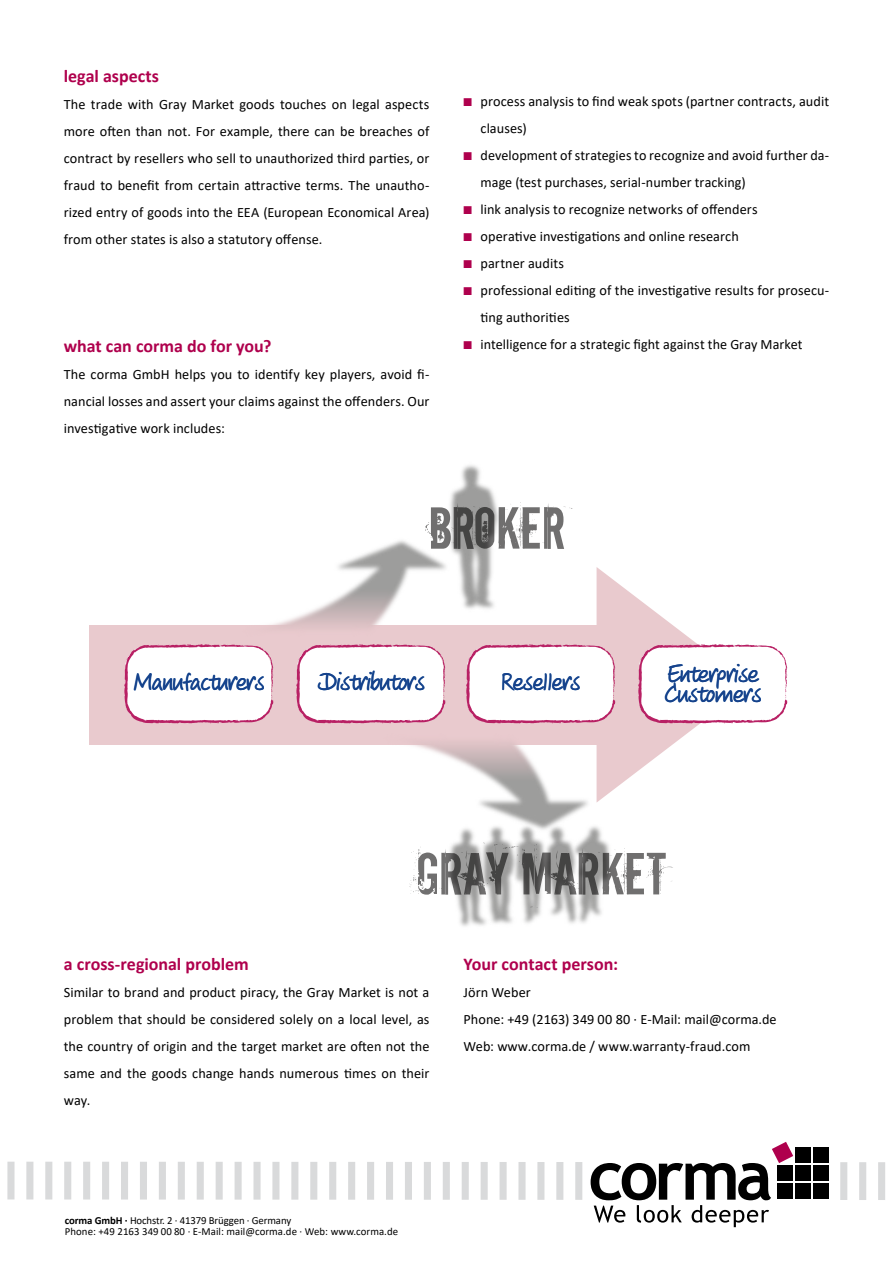
<style>
.page{position:relative;width:893px;height:1263px;background:#fff}
.page>*{position:absolute;margin:0;border:0;box-sizing:border-box;transform-origin:0 0}
.t1{font:56.25px "Downcome";color:#706f6f}
.t2{font:26.1px/19.6px "Veneto Handwriting";color:#004493;scale:.9 1}
.t3{font:700 18px "Calibri";color:#af004d}
.t4{font:14.25px/27px "Calibri";letter-spacing:.005em;color:#000}
.t5{font:10.8px/11.4px "Calibri";letter-spacing:.005em;color:#000}
.s1{color:#af004d}
.s2{font-weight:700}
</style>
<div class="page">
<div style="left:7px;top:1162px;width:8px;height:37px;background:#d9dadb"></div>
<div style="left:26px;top:1162px;width:7px;height:37px;background:#d9dadb"></div>
<div style="left:45px;top:1162px;width:7px;height:37px;background:#d9dadb"></div>
<div style="left:64px;top:1162px;width:7px;height:37px;background:#d9dadb"></div>
<div style="left:83px;top:1162px;width:7px;height:37px;background:#d9dadb"></div>
<div style="left:102px;top:1162px;width:7px;height:37px;background:#d9dadb"></div>
<div style="left:121px;top:1162px;width:7px;height:37px;background:#d9dadb"></div>
<div style="left:140px;top:1162px;width:7px;height:37px;background:#d9dadb"></div>
<div style="left:159px;top:1162px;width:7px;height:37px;background:#d9dadb"></div>
<div style="left:178px;top:1162px;width:7px;height:37px;background:#d9dadb"></div>
<div style="left:197px;top:1162px;width:7px;height:37px;background:#d9dadb"></div>
<div style="left:216px;top:1162px;width:7px;height:37px;background:#d9dadb"></div>
<div style="left:235px;top:1162px;width:7px;height:37px;background:#d9dadb"></div>
<div style="left:253px;top:1162px;width:8px;height:37px;background:#d9dadb"></div>
<div style="left:272px;top:1162px;width:7px;height:37px;background:#d9dadb"></div>
<div style="left:291px;top:1162px;width:7px;height:38px;background:#d9dadb"></div>
<div style="left:310px;top:1162px;width:7px;height:38px;background:#d9dadb"></div>
<div style="left:329px;top:1162px;width:7px;height:38px;background:#d9dadb"></div>
<div style="left:348px;top:1162px;width:7px;height:38px;background:#d9dadb"></div>
<div style="left:367px;top:1162px;width:7px;height:38px;background:#d9dadb"></div>
<div style="left:386px;top:1162px;width:7px;height:38px;background:#d9dadb"></div>
<div style="left:405px;top:1162px;width:7px;height:38px;background:#d9dadb"></div>
<div style="left:424px;top:1162px;width:7px;height:38px;background:#d9dadb"></div>
<div style="left:443px;top:1162px;width:7px;height:38px;background:#d9dadb"></div>
<div style="left:462px;top:1162px;width:7px;height:38px;background:#d9dadb"></div>
<div style="left:481px;top:1162px;width:7px;height:38px;background:#d9dadb"></div>
<div style="left:500px;top:1162px;width:7px;height:38px;background:#d9dadb"></div>
<div style="left:518px;top:1162px;width:8px;height:38px;background:#d9dadb"></div>
<div style="left:537px;top:1162px;width:7px;height:38px;background:#d9dadb"></div>
<div style="left:556px;top:1162px;width:7px;height:38px;background:#d9dadb"></div>
<div style="left:575px;top:1162px;width:7px;height:38px;background:#d9dadb"></div>
<div style="left:840px;top:1162px;width:7px;height:38px;background:#d9dadb"></div>
<div style="left:859px;top:1162px;width:7px;height:38px;background:#d9dadb"></div>
<div style="left:878px;top:1162px;width:7px;height:38px;background:#d9dadb"></div>
<hr style="left:892px;top:1162px;width:1px;height:38px;background:#d9dadb">
<div style="left:813px;top:1147px;width:16px;height:16px;background:#000"></div>
<div style="left:795px;top:1147px;width:16px;height:16px;background:#000"></div>
<div style="left:813px;top:1165px;width:16px;height:16px;background:#000"></div>
<div style="left:795px;top:1165px;width:16px;height:16px;background:#000"></div>
<div style="left:813px;top:1183px;width:16px;height:16px;background:#000"></div>
<div style="left:795px;top:1183px;width:16px;height:16px;background:#000"></div>
<svg style="left:591px;top:1142px;width:202px;height:85px"></svg>
<div style="left:90px;top:625px;width:573px;height:119px;background:#e9cace"></div>
<svg style="left:124px;top:644px;width:147px;height:80px;background:#f3dde6"></svg>
<svg style="left:574px;top:567px;width:214px;height:183px"></svg>
<img style="left:563px;top:906px;width:29px;height:18px">
<img style="left:524px;top:644px;width:50px;height:16px">
<img style="left:458px;top:906px;width:105px;height:20px">
<img style="left:168px;top:465px;width:356px;height:245px">
<img style="left:310px;top:660px;width:355px;height:246px">
<p class="t3" style="left:64px;top:63px;width:97px">legal aspects</p>
<p class="t4" style="left:64px;top:90px;width:367px;text-align:justify">The trade with Gray Market goods touches on legal aspects more often than not. For example, there can be breaches of contract by resellers who sell to unauthorized third parties, or fraud to benefit from certain attractive terms. The unautho&shy;rized entry of goods into the EEA (European Economical Area) from other states is also a statutory offense.</p>
<p class="t3" style="left:64px;top:333px;width:209px">what can corma do for you?</p>
<p class="t4" style="left:64px;top:360px;width:367px;text-align:justify">The corma GmbH helps you to identify key players, avoid fi&shy;nancial losses and assert your claims against the offenders. Our investigative work includes:</p>
<p class="t4" style="left:480px;top:87px;width:350px;text-indent:-17px"><span class="s1">■</span> process analysis to find weak spots (partner contracts, audit clauses)</p>
<p class="t4" style="left:480px;top:141px;width:350px;text-indent:-17px"><span class="s1">■</span> development of strategies to recognize and avoid further da&shy;mage (test purchases, serial-number tracking)</p>
<p class="t4" style="left:463px;top:195px;width:296px"><span class="s1">■</span> link analysis to recognize networks of offenders</p>
<p class="t4" style="left:463px;top:222px;width:277px"><span class="s1">■</span> operative investigations and online research</p>
<p class="t4" style="left:463px;top:249px;width:102px"><span class="s1">■</span> partner audits</p>
<p class="t4" style="left:480px;top:276px;width:350px;text-indent:-17px"><span class="s1">■</span> professional editing of the investigative results for prosecu&shy;ting authorities</p>
<p class="t4" style="left:463px;top:330px;width:341px"><span class="s1">■</span> intelligence for a strategic fight against the Gray Market</p>
<h1 class="t1" style="left:428px;top:490px;width:140px">Broker</h1>
<h2 class="t2" style="left:134px;top:673px;width:147px">Manufacturers</h2>
<h2 class="t2" style="left:318px;top:673px;width:121px">Distributors</h2>
<h2 class="t2" style="left:502px;top:673px;width:89px">Resellers</h2>
<h2 class="t2" style="left:665px;top:665px;width:109px">Enterprise<br>Customers</h2>
<h1 class="t1" style="left:415px;top:835px;width:252px">Gray Market</h1>
<p class="t3" style="left:64px;top:951px;width:187px">a cross-regional problem</p>
<p class="t4" style="left:64px;top:979px;width:367px;text-align:justify">Similar to brand and product piracy, the Gray Market is not a problem that should be considered solely on a local level, as the country of origin and the target market are often not the same and the goods change hands numerous times on their way.</p>
<p class="t3" style="left:463px;top:951px;width:156px">Your contact person:</p>
<p class="t4" style="left:463px;top:979px;width:315px">Jörn Weber<br>Phone: +49 (2163) 349 00 80 · E-Mail: mail@corma.de<br>Web: www.corma.de / www.warranty-fraud.com</p>
<p class="t5" style="left:65px;top:1214px;width:335px"><span class="s2">corma GmbH ·</span> Hochstr. 2 · 41379 Brüggen · Germany<br>Phone: +49 2163 349 00 80 · E-Mail: mail@corma.de · Web: www.corma.de</p>
</div>
